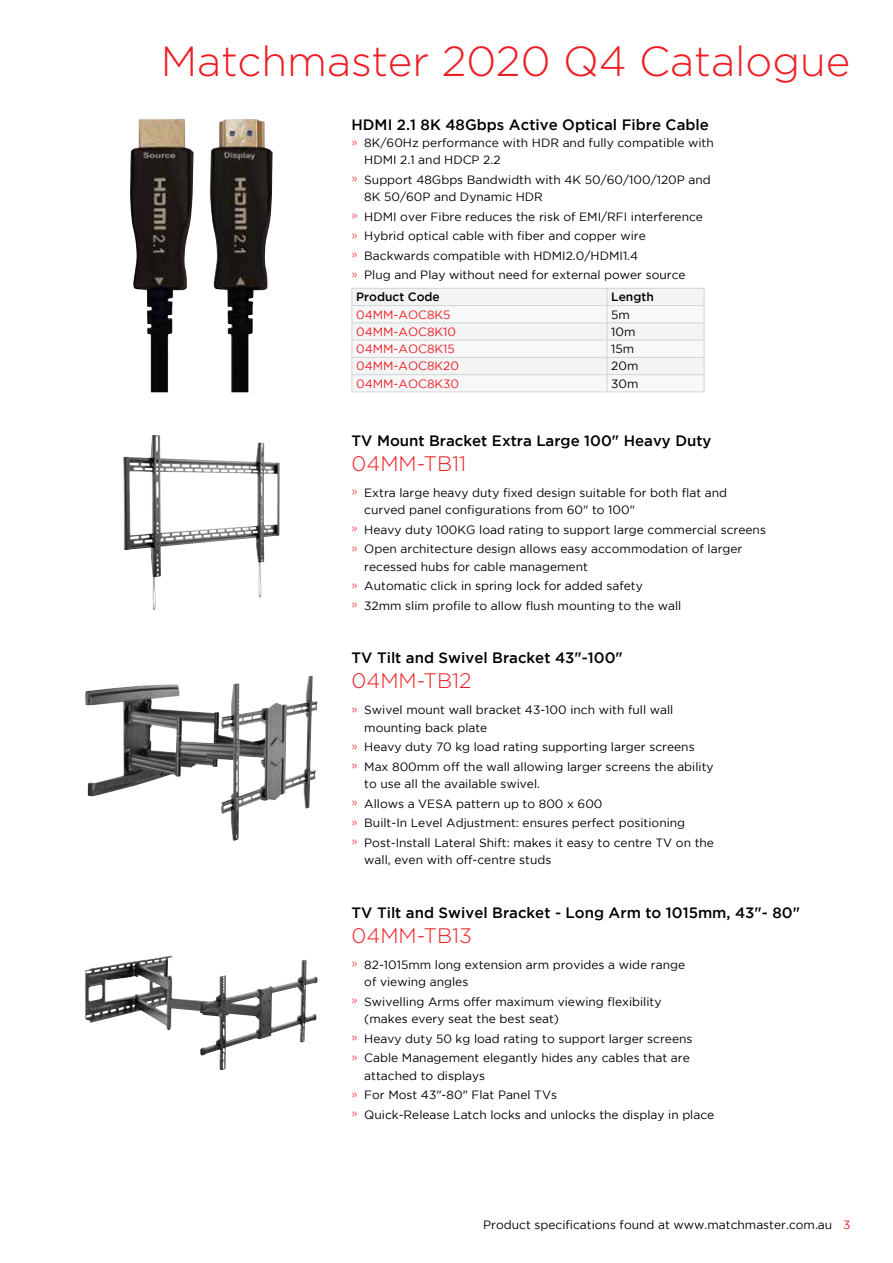
<style>
.page{position:relative;width:893px;height:1263px;background:#fff}
.page>*{position:absolute;margin:0;border:0;box-sizing:border-box;transform-origin:0 0}
.t1{font:300 42px "Gotham";color:#ed1d24}
.t2{font:300 21px "Gotham";color:#ed1d24}
.t3{font:500 15px "Gotham";color:#000}
.t4{font:12px/19.5px "Gotham";color:#000}
.t5{font:12px "Gotham";color:#ed1d24}
.t6{font:500 12px "Gotham";color:#000}
.s1{font-weight:300;color:#ed1d24}
.s2{color:#ed1d24}
</style>
<div class="page">
<img style="left:130px;top:119px;width:143px;height:273px">
<hr style="left:351px;top:392px;width:256px;height:1px;background:#d1d3d4">
<hr style="left:607px;top:392px;width:97px;height:1px;background:#d1d3d4">
<svg style="left:351px;top:288px;width:354px;height:104px"></svg>
<img style="left:123px;top:435px;width:157px;height:175px">
<img style="left:85px;top:676px;width:228px;height:120px">
<img style="left:85px;top:955px;width:232px;height:115px">
<h1 class="t1" style="left:161px;top:35px;width:691px">Matchmaster 2020 Q4 Catalogue</h1>
<p class="t3" style="left:351px;top:116px;width:359px">HDMI 2.1 8K 48Gbps Active Optical Fibre Cable</p>
<p class="t4" style="left:364px;top:134px;width:351px;line-height:17.4px;text-indent:-13px"><span class="s1">»</span> 8K/60Hz performance with HDR and fully compatible with<br>HDMI 2.1 and HDCP 2.2</p>
<p class="t4" style="left:364px;top:171px;width:348px;line-height:17.4px;text-indent:-13px"><span class="s1">»</span> Support 48Gbps Bandwidth with 4K 50/60/100/120P and<br>8K 50/60P and Dynamic HDR</p>
<p class="t4" style="left:351px;top:207px;width:353px"><span class="s1">»</span> HDMI over Fibre reduces the risk of EMI/RFI interference <span class="s1">»</span> Hybrid optical cable with fiber and copper wire<br><span class="s1">»</span> Backwards compatible with HDMI2.0/HDMI1.4<br><span class="s1">»</span> Plug and Play without need for external power source</p>
<p class="t6" style="left:356px;top:290px;width:85px">Product Code</p>
<p class="t6" style="left:611px;top:290px;width:44px">Length</p>
<p class="t5" style="left:356px;top:308px;width:96px">04MM-AOC8K5</p>
<p class="t4" style="left:611px;top:304px;width:20px">5m</p>
<p class="t5" style="left:356px;top:325px;width:101px">04MM-AOC8K10</p>
<p class="t4" style="left:611px;top:322px;width:26px">10m</p>
<p class="t5" style="left:356px;top:342px;width:100px">04MM-AOC8K15</p>
<p class="t4" style="left:611px;top:339px;width:25px">15m</p>
<p class="t5" style="left:356px;top:359px;width:104px">04MM-AOC8K20</p>
<p class="t4" style="left:611px;top:356px;width:29px">20m</p>
<p class="t5" style="left:356px;top:377px;width:105px">04MM-AOC8K30</p>
<p class="t4" style="left:611px;top:373px;width:29px">30m</p>
<p class="t3" style="left:351px;top:432px;width:361px">TV Mount Bracket Extra Large 100" Heavy Duty</p>
<h2 class="t2" style="left:351px;top:450px;width:116px">04MM-TB11</h2>
<p class="t4" style="left:364px;top:484px;width:364px;line-height:17.4px;text-indent:-13px"><span class="s1">»</span> Extra large heavy duty fixed design suitable for both flat and curved panel configurations from 60" to 100"</p>
<p class="t4" style="left:351px;top:520px;width:416px"><span class="s1">»</span> Heavy duty 100KG load rating to support large commercial screens <span class="s1">»</span> Open architecture design allows easy accommodation of larger</p>
<p class="t4" style="left:351px;top:556px;width:331px;text-indent:13px">recessed hubs for cable management<br><span class="s1">»</span> Automatic click in spring lock for added safety<br><span class="s1">»</span> 32mm slim profile to allow flush mounting to the wall</p>
<p class="t3" style="left:351px;top:649px;width:273px">TV Tilt and Swivel Bracket 43"-100"</p>
<h2 class="t2" style="left:351px;top:668px;width:122px">04MM-TB12</h2>
<p class="t4" style="left:364px;top:701px;width:311px;line-height:17.4px;text-indent:-13px"><span class="s1">»</span> Swivel mount wall bracket 43-100 inch with full wall mounting back plate</p>
<p class="t4" style="left:351px;top:737px;width:364px"><span class="s1">»</span> Heavy duty 70 kg load rating supporting larger screens<br><span class="s1">»</span> Max 800mm off the wall allowing larger screens the ability</p>
<p class="t4" style="left:351px;top:774px;width:364px;text-indent:13px">to use all the available swivel.<br><span class="s1">»</span> Allows a VESA pattern up to 800 x 600<br><span class="s1">»</span> Built-In Level Adjustment: ensures perfect positioning<br><span class="s1">»</span> Post-Install Lateral Shift: makes it easy to centre TV on the</p>
<p class="t4" style="left:364px;top:850px;width:189px">wall, even with off-centre studs</p>
<p class="t3" style="left:351px;top:904px;width:450px">TV Tilt and Swivel Bracket - Long Arm to 1015mm, 43"- 80"</p>
<h2 class="t2" style="left:351px;top:922px;width:122px">04MM-TB13</h2>
<p class="t4" style="left:364px;top:956px;width:322px;line-height:17.4px;text-indent:-13px"><span class="s1">»</span> 82-1015mm long extension arm provides a wide range of viewing angles</p>
<p class="t4" style="left:364px;top:993px;width:299px;line-height:17.4px;text-indent:-13px"><span class="s1">»</span> Swivelling Arms offer maximum viewing flexibility (makes every seat the best seat)</p>
<p class="t4" style="left:351px;top:1028px;width:343px"><span class="s1">»</span> Heavy duty 50 kg load rating to support larger screens <span class="s1">»</span> Cable Management elegantly hides any cables that are</p>
<p class="t4" style="left:351px;top:1065px;width:364px;text-indent:13px">attached to displays<br><span class="s1">»</span> For Most 43"-80" Flat Panel TVs<br><span class="s1">»</span> Quick-Release Latch locks and unlocks the display in place</p>
<p class="t4" style="left:483px;top:1215px;width:369px">Product specifications found at www.matchmaster.com.au <span class="s2">3</span></p>
</div>
